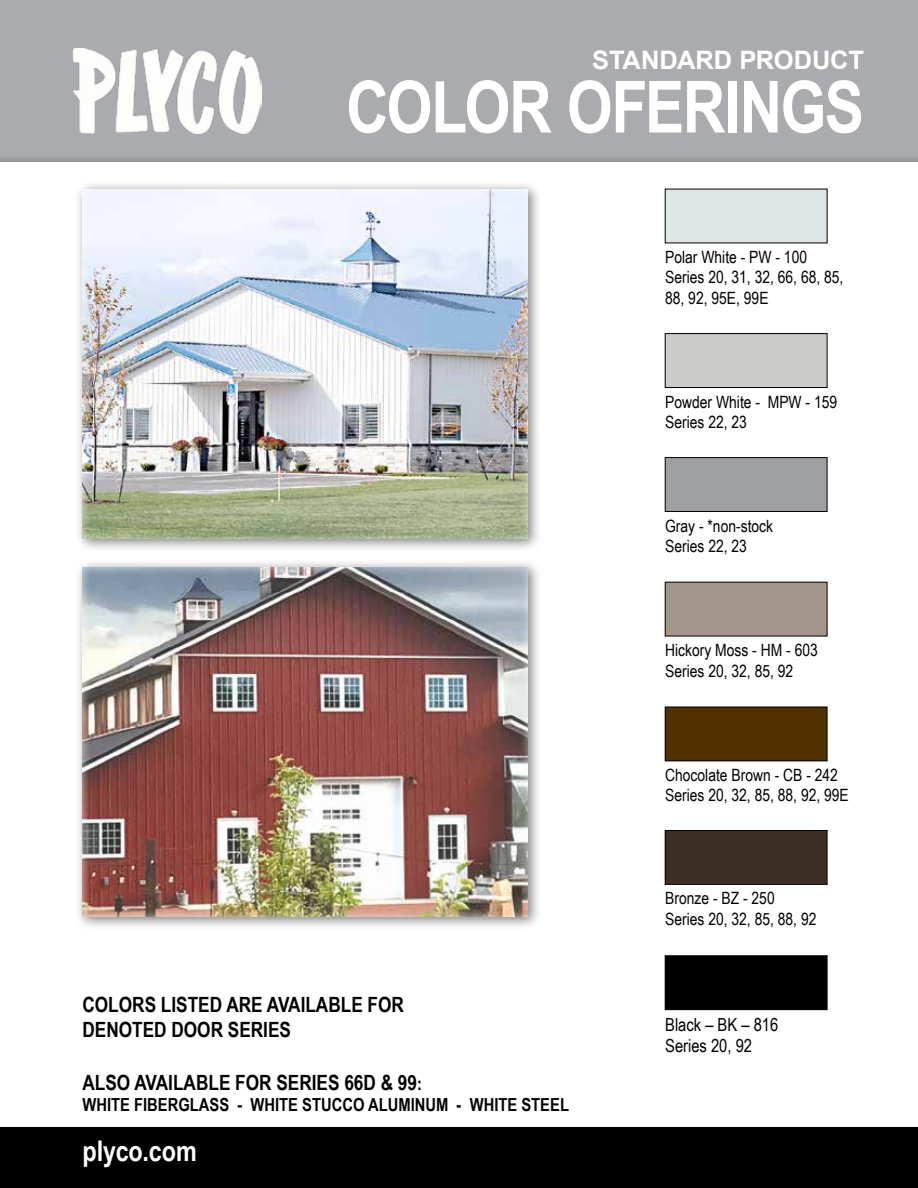
<style>
.page{position:relative;width:918px;height:1188px;background:#fff}
.page>*{position:absolute;margin:0;border:0;box-sizing:border-box;transform-origin:0 0}
.t1{font:700 72px "Arial Narrow";letter-spacing:-.02em;color:#fff}
.t2{font:700 28.5px "Arial Narrow";color:#fff}
.t3{font:700 25.5px "Arial";letter-spacing:-.01em;color:#fff}
.t4{font:700 21px/25.2px "Arial Narrow";color:#000}
.t5{font:700 18px "Arial Narrow";color:#000}
.t6{font:18px/21.6px "Arial Narrow";color:#000}
.t7{font:16.95px/20.2px "Arial Narrow";color:#000}
.s1{font-size:18px}
</style>
<div class="page">
<div style="left:665px;top:582px;width:162px;height:54px;background:#a2978a"></div>
<div style="left:665px;top:582px;width:162px;height:54px;border:1px solid #000"></div>
<div style="left:0;top:1125px;width:918px;height:63px;background:#000"></div>
<div style="left:0;top:0;width:918px;height:162px;background:#a9abae"></div>
<img style="left:73px;top:49px;width:189px;height:84px">
<div style="left:74px;top:181px;width:468px;height:372px;background:#000;opacity:.5"></div>
<div style="left:82px;top:189px;width:446px;height:351px;background:#fff;opacity:.75"></div>
<div style="left:74px;top:559px;width:468px;height:372px;background:#000;opacity:.5"></div>
<div style="left:82px;top:567px;width:446px;height:351px;background:#fff;opacity:.75"></div>
<div style="left:665px;top:458px;width:162px;height:53px;background:#9d9fa2"></div>
<div style="left:665px;top:458px;width:162px;height:54px;border:1px solid #000"></div>
<div style="left:665px;top:707px;width:162px;height:54px;background:#523100"></div>
<div style="left:665px;top:707px;width:162px;height:54px;border:1px solid #000"></div>
<div style="left:665px;top:830px;width:162px;height:54px;background:#3d2f25"></div>
<div style="left:665px;top:830px;width:162px;height:54px;border:1px solid #000"></div>
<div style="left:665px;top:189px;width:162px;height:54px;background:#dfe4e6"></div>
<div style="left:665px;top:334px;width:162px;height:54px;background:#ccccc9"></div>
<div style="left:665px;top:334px;width:162px;height:54px;border:1px solid #000"></div>
<div style="left:665px;top:956px;width:162px;height:54px;background:#000"></div>
<h3 class="t3" style="left:592px;top:42px;width:273px">STANDARD PRODUCT</h3>
<h1 class="t1" style="left:346px;top:53px;width:519px">COLOR OFERINGS</h1>
<p class="t7" style="left:665px;top:246px;width:180px">Polar White - PW - 100<br>Series 20, 31, 32, 66, 68, 85,<br>88, 92, 95E, 99E</p>
<p class="t7" style="left:665px;top:391px;width:174px">Powder White - MPW - 159<br>Series 22, 23</p>
<p class="t7" style="left:665px;top:515px;width:110px">Gray - *non-stock<br>Series 22, 23</p>
<p class="t7" style="left:665px;top:640px;width:154px">Hickory Moss - HM - 603<br>Series 20, 32, 85, 92</p>
<p class="t7" style="left:665px;top:764px;width:185px">Chocolate Brown - CB - 242<br>Series 20, 32, 85, 88, 92, 99E</p>
<p class="t4" style="left:82px;top:991px;width:323px">COLORS LISTED ARE AVAILABLE FOR<br>DENOTED DOOR SERIES</p>
<p class="t4" style="left:82px;top:1069px;width:341px">ALSO AVAILABLE FOR SERIES 66D &amp; 99<span class="s1">:</span></p>
<p class="t5" style="left:82px;top:1091px;width:488px">WHITE FIBERGLASS - WHITE STUCCO ALUMINUM - WHITE STEEL</p>
<h2 class="t2" style="left:82px;top:1130px;width:116px">plyco.com</h2>
<p class="t7" style="left:665px;top:888px;width:153px">Bronze - BZ - 250<br>Series 20, 32, 85, 88, 92</p>
<p class="t6" style="left:665px;top:1013px;width:115px">Black – BK – 816<br>Series 20, 92</p>
</div>
